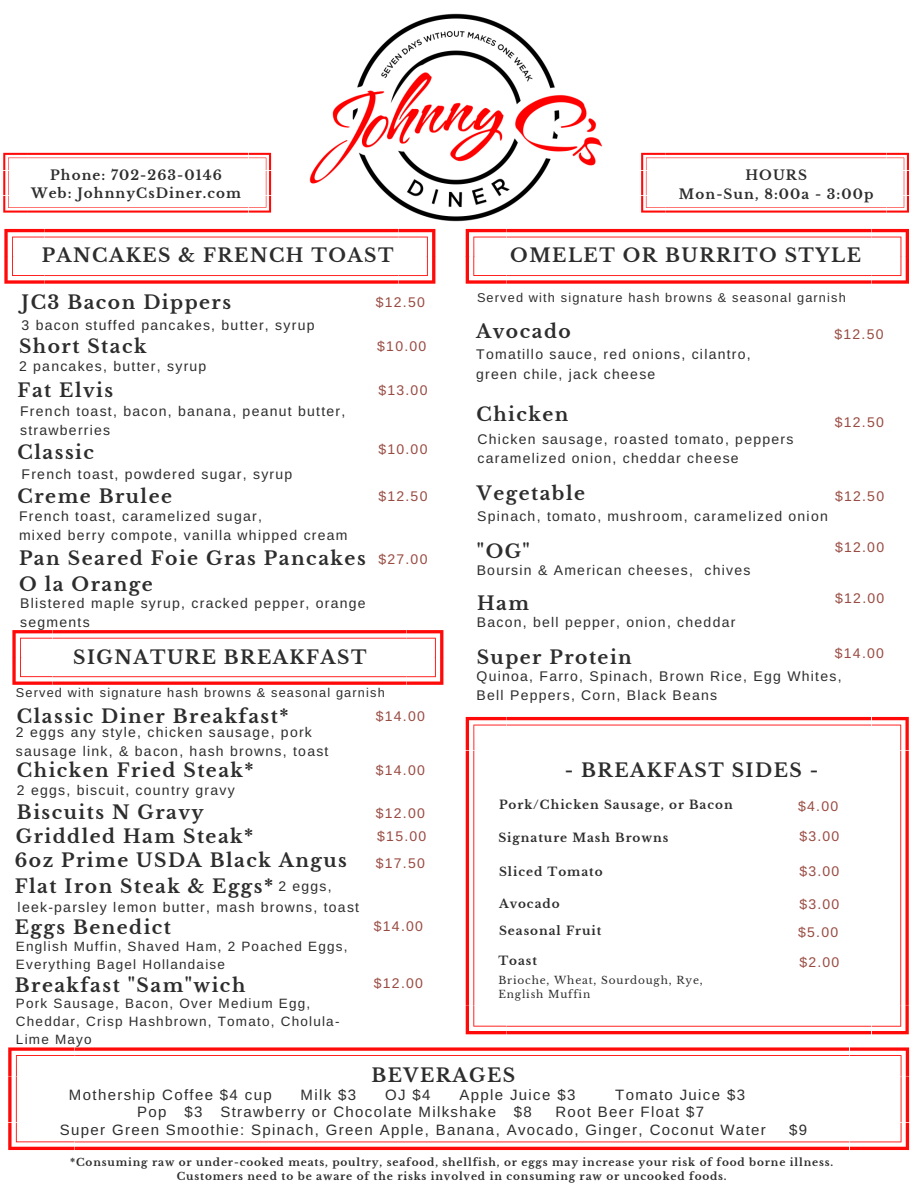
<style>
.page{position:relative;width:918px;height:1188px;background:#fff}
.page>*{position:absolute;margin:0;border:0;box-sizing:border-box;transform-origin:0 0}
.t1{font:700 18.75px/25.8px "Libre Baskerville";letter-spacing:.08em;color:#2d2d2d}
.t2{font:15px "Arimo";letter-spacing:.09em;color:#2d2d2d}
.t3{font:13.95px/19.2px "Arimo";letter-spacing:.09em;color:#2d2d2d}
.t4{font:13.95px "Arimo";letter-spacing:.09em;color:#984b42}
.t5{font:13.5px/18px "Arimo";letter-spacing:.09em;color:#2d2d2d}
.t6{font:700 13.5px/18.9px "Libre Baskerville";letter-spacing:.08em;color:#2d2d2d;text-align:center}
.t7{font:12.75px "Arimo";letter-spacing:.09em;color:#2d2d2d}
.t8{font:700 12px "Libre Baskerville";letter-spacing:.08em;color:#2d2d2d}
.t9{font:700 10.5px/13.8px "Libre Baskerville";letter-spacing:.08em;color:#2d2d2d;text-align:center}
.t10{font:10.5px/13.8px "Libre Baskerville";letter-spacing:.08em;color:#2d2d2d}
</style>
<div class="page">
<img style="left:290px;top:13px;width:338px;height:219px">
<svg style="left:466px;top:717px;width:443px;height:317px"></svg>
<svg style="left:466px;top:229px;width:443px;height:55px"></svg>
<svg style="left:4px;top:229px;width:431px;height:55px"></svg>
<svg style="left:12px;top:630px;width:431px;height:55px"></svg>
<svg style="left:3px;top:153px;width:268px;height:60px"></svg>
<svg style="left:8px;top:1047px;width:901px;height:103px"></svg>
<svg style="left:641px;top:153px;width:268px;height:60px"></svg>
<p class="t6" style="left:31px;top:165px;width:212px">Phone: 702-263-0146<br>Web: JohnnyCsDiner.com</p>
<p class="t6" style="left:679px;top:166px;width:196px">HOURS<br>Mon-Sun, 8:00a - 3:00p</p>
<h1 class="t1" style="left:42px;top:243px;width:353px">PANCAKES &amp; FRENCH TOAST</h1>
<h1 class="t1" style="left:510px;top:243px;width:352px">OMELET OR BURRITO STYLE</h1>
<h1 class="t1" style="left:22px;top:289px;width:211px">JC3 Bacon Dippers</h1>
<p class="t3" style="left:22px;top:315px;width:294px">3 bacon stuffed pancakes, butter, syrup</p>
<p class="t7" style="left:477px;top:290px;width:370px">Served with signature hash browns &amp; seasonal garnish</p>
<p class="t4" style="left:834px;top:326px;width:51px">$12.50</p>
<p class="t4" style="left:376px;top:294px;width:51px">$12.50</p>
<h1 class="t1" style="left:476px;top:318px;width:96px">Avocado</h1>
<p class="t3" style="left:476px;top:345px;width:276px">Tomatillo sauce, red onions, cilantro, green chile, jack cheese</p>
<h1 class="t1" style="left:19px;top:334px;width:129px">Short Stack</h1>
<p class="t3" style="left:19px;top:356px;width:189px">2 pancakes, butter, syrup</p>
<h1 class="t1" style="left:18px;top:377px;width:97px">Fat Elvis</h1>
<p class="t3" style="left:20px;top:402px;width:327px">French toast, bacon, banana, peanut butter, strawberries</p>
<h1 class="t1" style="left:18px;top:440px;width:78px">Classic</h1>
<p class="t3" style="left:22px;top:465px;width:272px">French toast, powdered sugar, syrup</p>
<h1 class="t1" style="left:18px;top:484px;width:156px">Creme Brulee</h1>
<p class="t3" style="left:19px;top:506px;width:330px">French toast, caramelized sugar,<br>mixed berry compote, vanilla whipped cream</p>
<p class="t4" style="left:377px;top:339px;width:51px">$10.00</p>
<p class="t4" style="left:378px;top:382px;width:51px">$13.00</p>
<h1 class="t1" style="left:477px;top:402px;width:93px">Chicken</h1>
<p class="t3" style="left:477px;top:429px;width:317px">Chicken sausage, roasted tomato, peppers caramelized onion, cheddar cheese</p>
<p class="t4" style="left:835px;top:415px;width:51px">$12.50</p>
<p class="t4" style="left:378px;top:442px;width:51px">$10.00</p>
<p class="t4" style="left:378px;top:489px;width:51px">$12.50</p>
<h1 class="t1" style="left:477px;top:481px;width:110px">Vegetable</h1>
<p class="t3" style="left:477px;top:506px;width:352px">Spinach, tomato, mushroom, caramelized onion</p>
<p class="t4" style="left:835px;top:489px;width:51px">$12.50</p>
<p class="t4" style="left:835px;top:539px;width:51px">$12.00</p>
<h1 class="t1" style="left:477px;top:538px;width:55px">"OG"</h1>
<p class="t3" style="left:477px;top:560px;width:275px">Boursin &amp; American cheeses, chives</p>
<h1 class="t1" style="left:19px;top:546px;width:348px">Pan Seared Foie Gras Pancakes<br>O la Orange</h1>
<p class="t3" style="left:20px;top:594px;width:347px">Blistered maple syrup, cracked pepper, orange segments</p>
<p class="t4" style="left:378px;top:551px;width:51px">$27.00</p>
<p class="t4" style="left:835px;top:591px;width:51px">$12.00</p>
<h1 class="t1" style="left:477px;top:590px;width:53px">Ham</h1>
<p class="t3" style="left:477px;top:612px;width:260px">Bacon, bell pepper, onion, cheddar</p>
<h1 class="t1" style="left:73px;top:644px;width:295px">SIGNATURE BREAKFAST</h1>
<p class="t7" style="left:16px;top:686px;width:370px">Served with signature hash browns &amp; seasonal garnish</p>
<p class="t4" style="left:376px;top:708px;width:51px">$14.00</p>
<h1 class="t1" style="left:17px;top:758px;width:238px">Chicken Fried Steak*</h1>
<p class="t3" style="left:17px;top:780px;width:219px">2 eggs, biscuit, country gravy</p>
<h1 class="t1" style="left:17px;top:704px;width:273px">Classic Diner Breakfast*</h1>
<p class="t3" style="left:16px;top:722px;width:314px">2 eggs any style, chicken sausage, pork sausage link, &amp; bacon, hash browns, toast</p>
<p class="t4" style="left:376px;top:762px;width:51px">$14.00</p>
<h1 class="t1" style="left:17px;top:799px;width:188px">Biscuits N Gravy</h1>
<p class="t4" style="left:376px;top:805px;width:51px">$12.00</p>
<h1 class="t1" style="left:16px;top:824px;width:239px">Griddled Ham Steak*</h1>
<p class="t4" style="left:377px;top:829px;width:51px">$15.00</p>
<h1 class="t1" style="left:15px;top:848px;width:333px">6oz Prime USDA Black Angus<br>Flat Iron Steak &amp; Eggs*</h1>
<h1 class="t1" style="left:15px;top:914px;width:158px">Eggs Benedict</h1>
<p class="t5" style="left:16px;top:937px;width:333px">English Muffin, Shaved Ham, 2 Poached Eggs,<br>Everything Bagel Hollandaise</p>
<p class="t3" style="left:278px;top:877px;width:55px">2 eggs,</p>
<p class="t3" style="left:18px;top:898px;width:343px">leek-parsley lemon butter, mash browns, toast</p>
<h1 class="t1" style="left:15px;top:973px;width:232px">Breakfast "Sam"wich</h1>
<p class="t5" style="left:16px;top:995px;width:325px">Pork Sausage, Bacon, Over Medium Egg,<br>Cheddar, Crisp Hashbrown, Tomato, Cholula-<br>Lime Mayo</p>
<p class="t4" style="left:376px;top:855px;width:51px">$17.50</p>
<p class="t4" style="left:374px;top:919px;width:51px">$14.00</p>
<p class="t4" style="left:374px;top:975px;width:51px">$12.00</p>
<p class="t4" style="left:835px;top:645px;width:51px">$14.00</p>
<h1 class="t1" style="left:477px;top:644px;width:157px">Super Protein</h1>
<p class="t3" style="left:477px;top:666px;width:366px">Quinoa, Farro, Spinach, Brown Rice, Egg Whites,<br>Bell Peppers, Corn, Black Beans</p>
<h1 class="t1" style="left:565px;top:758px;width:255px">- BREAKFAST SIDES -</h1>
<p class="t8" style="left:499px;top:797px;width:235px">Pork/Chicken Sausage, or Bacon</p>
<p class="t4" style="left:798px;top:798px;width:42px">$4.00</p>
<p class="t8" style="left:498px;top:830px;width:172px">Signature Mash Browns</p>
<p class="t4" style="left:799px;top:829px;width:42px">$3.00</p>
<p class="t8" style="left:499px;top:865px;width:105px">Sliced Tomato</p>
<p class="t4" style="left:799px;top:863px;width:42px">$3.00</p>
<p class="t8" style="left:499px;top:896px;width:62px">Avocado</p>
<p class="t4" style="left:799px;top:896px;width:42px">$3.00</p>
<p class="t8" style="left:499px;top:923px;width:104px">Seasonal Fruit</p>
<p class="t4" style="left:798px;top:924px;width:42px">$5.00</p>
<p class="t8" style="left:498px;top:954px;width:40px">Toast</p>
<p class="t10" style="left:498px;top:974px;width:206px">Brioche, Wheat, Sourdough, Rye,<br>English Muffin</p>
<p class="t4" style="left:799px;top:954px;width:42px">$2.00</p>
<h1 class="t1" style="left:372px;top:1062px;width:145px">BEVERAGES</h1>
<p class="t2" style="left:69px;top:1087px;width:204px">Mothership Coffee $4 cup</p>
<p class="t2" style="left:301px;top:1087px;width:57px">Milk $3</p>
<p class="t2" style="left:385px;top:1087px;width:47px">OJ $4</p>
<p class="t2" style="left:459px;top:1087px;width:117px">Apple Juice $3</p>
<p class="t2" style="left:615px;top:1087px;width:131px">Tomato Juice $3</p>
<p class="t2" style="left:137px;top:1104px;width:396px">Pop $3 Strawberry or Chocolate Milkshake $8</p>
<p class="t2" style="left:555px;top:1104px;width:150px">Root Beer Float $7</p>
<p class="t2" style="left:60px;top:1121px;width:708px">Super Green Smoothie: Spinach, Green Apple, Banana, Avocado, Ginger, Coconut Water</p>
<p class="t2" style="left:789px;top:1121px;width:20px">$9</p>
<p class="t9" style="left:70px;top:1155px;width:765px">*Consuming raw or under-cooked meats, poultry, seafood, shellfish, or eggs may increase your risk of food borne illness.<br>Customers need to be aware of the risks involved in consuming raw or uncooked foods.</p>
</div>
